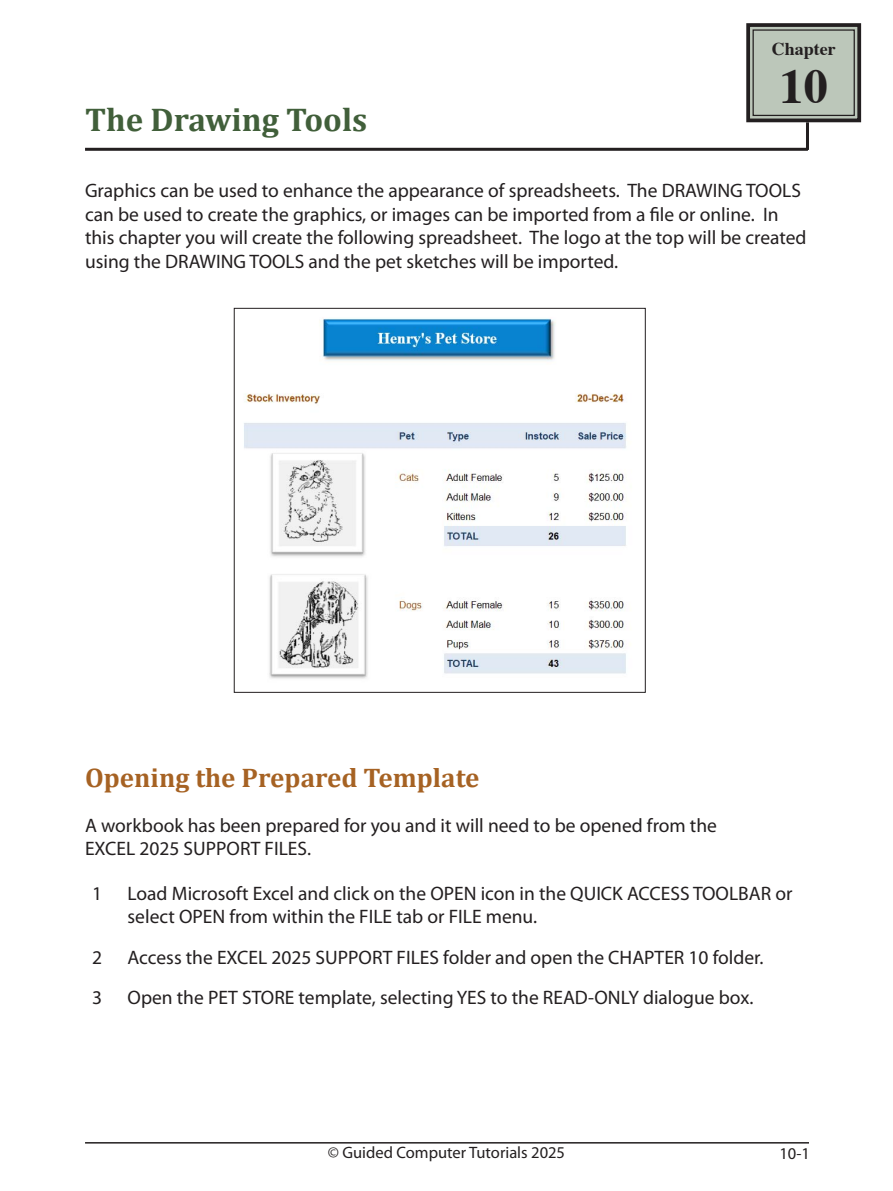
<style>
.page{position:relative;width:893px;height:1191px;background:#fff}
.page>*{position:absolute;margin:0;border:0;box-sizing:border-box;transform-origin:0 0}
.Index_section{font:700 48.3px "Times";color:#231f20}
.Chapter_Title{font:700 33px "Cambria";color:#415f3a}
.Sub-Head{font:700 27px "Cambria";color:#a66223}
.Paragraph{font:19.5px/23.4px "Myriad Pro";color:#231f20}
.Body{font:19.5px/23.4px "Myriad Pro";color:#231f20}
.Index_section-2{font:700 18px "Times";color:#231f20}
.Body-2{font:16.5px "Myriad Pro";color:#231f20}
</style>
<div class="page">
<hr style="left:85px;top:1142px;width:724px;height:1px;background:#231f20">
<hr style="left:85px;top:148px;width:723px;height:3px;background:#231f20">
<hr style="left:806px;top:122px;width:3px;height:28px;background:#231f20">
<svg style="left:746px;top:23px;width:116px;height:100px;background:#a6afa4"></svg>
<div style="left:752px;top:29px;width:103px;height:87px;border:1px solid #231f20"></div>
<img style="left:244px;top:318px;width:382px;height:361px">
<div style="left:234px;top:308px;width:412px;height:384px;border:1px solid #231f20"></div>
<p class="Chapter_Title" style="left:85px;top:97px;width:284px">The Drawing Tools</p>
<p class="Index_section-2" style="left:772px;top:31px;width:65px">Chapter</p>
<p class="Index_section" style="left:780px;top:40px;width:50px">10</p>
<p class="Paragraph" style="left:85px;top:179px;width:723px">Graphics can be used to enhance the appearance of spreadsheets. The DRAWING TOOLS can be used to create the graphics, or images can be imported from a file or online. In this chapter you will create the following spreadsheet. The logo at the top will be created using the DRAWING TOOLS and the pet sketches will be imported.</p>
<p class="Sub-Head" style="left:85px;top:759px;width:396px">Opening the Prepared Template</p>
<p class="Paragraph" style="left:85px;top:813px;width:633px">A workbook has been prepared for you and it will need to be opened from the<br>EXCEL 2025 SUPPORT FILES.</p>
<p class="Body" style="left:92px;top:881px;width:12px">1</p>
<p class="Body" style="left:128px;top:881px;width:666px">Load Microsoft Excel and click on the OPEN icon in the QUICK ACCESS TOOLBAR or select OPEN from within the FILE tab or FILE menu.</p>
<p class="Body" style="left:92px;top:945px;width:12px">2</p>
<p class="Body" style="left:128px;top:945px;width:637px">Access the EXCEL 2025 SUPPORT FILES folder and open the CHAPTER 10 folder.</p>
<p class="Body" style="left:92px;top:985px;width:12px">3</p>
<p class="Body" style="left:128px;top:985px;width:627px">Open the PET STORE template, selecting YES to the READ-ONLY dialogue box.</p>
<p class="Body-2" style="left:328px;top:1142px;width:239px">© Guided Computer Tutorials 2025</p>
<p class="Body-2" style="left:779px;top:1143px;width:32px">10-1</p>
</div>
